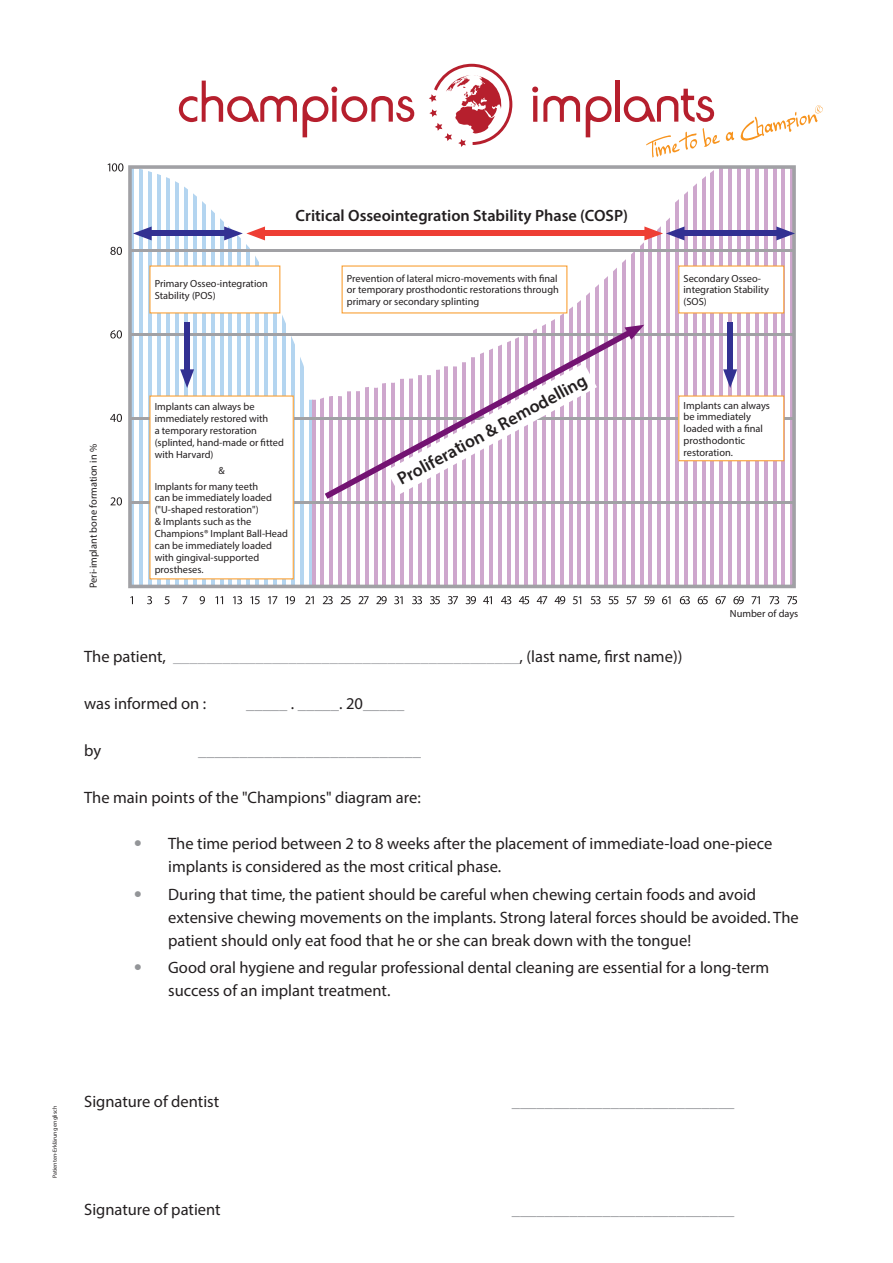
<style>
.page{position:relative;width:893px;height:1263px;background:#fff}
.page>*{position:absolute;margin:0;border:0;box-sizing:border-box;transform-origin:0 0}
.t1{font:600 17.85px "Myriad Pro";color:#231f20}
.t2{font:16.5px/23.1px "Myriad Pro";color:#231f20}
.t3{font:16.5px "Myriad Pro";color:#939598}
.t4{font:16.5px "Myriad Pro";color:#a4a5a9}
.t5{font:600 16.35px "Myriad Pro";color:#231f20}
.t6{font:10.35px/11.9px "Myriad Pro";color:#231f20}
.t7{font:6px "Myriad Pro";color:#231f20}
.s1{color:#231f20}
.s2{font-family:"Helvetica Neue LT Pro";font-weight:300;color:#939598}
</style>
<div class="page">
<svg style="left:646px;top:132px;width:51px;height:26px"></svg>
<svg style="left:703px;top:128px;width:17px;height:19px"></svg>
<svg style="left:726px;top:132px;width:8px;height:9px"></svg>
<svg style="left:740px;top:105px;width:83px;height:36px"></svg>
<svg style="left:429px;top:64px;width:83px;height:83px"></svg>
<svg style="left:179px;top:81px;width:118px;height:41px"></svg>
<svg style="left:303px;top:87px;width:111px;height:50px"></svg>
<svg style="left:532px;top:87px;width:48px;height:35px"></svg>
<svg style="left:586px;top:96px;width:26px;height:41px"></svg>
<div style="left:615px;top:81px;width:5px;height:41px;background:#b61f2d"></div>
<svg style="left:624px;top:89px;width:90px;height:33px"></svg>
<svg style="left:147px;top:596px;width:5px;height:8px"></svg>
<svg style="left:165px;top:596px;width:5px;height:8px"></svg>
<svg style="left:182px;top:596px;width:5px;height:8px"></svg>
<svg style="left:200px;top:596px;width:5px;height:8px"></svg>
<svg style="left:215px;top:596px;width:8px;height:8px"></svg>
<svg style="left:233px;top:596px;width:9px;height:8px"></svg>
<svg style="left:250px;top:596px;width:10px;height:8px"></svg>
<svg style="left:268px;top:596px;width:9px;height:8px"></svg>
<svg style="left:285px;top:596px;width:10px;height:8px"></svg>
<svg style="left:305px;top:596px;width:9px;height:8px"></svg>
<svg style="left:110px;top:497px;width:12px;height:8px"></svg>
<svg style="left:110px;top:414px;width:12px;height:8px"></svg>
<svg style="left:110px;top:330px;width:12px;height:8px"></svg>
<svg style="left:110px;top:247px;width:12px;height:8px"></svg>
<svg style="left:108px;top:163px;width:15px;height:8px"></svg>
<svg style="left:323px;top:596px;width:10px;height:8px"></svg>
<svg style="left:341px;top:596px;width:10px;height:8px"></svg>
<svg style="left:358px;top:596px;width:11px;height:8px"></svg>
<svg style="left:376px;top:596px;width:11px;height:8px"></svg>
<svg style="left:394px;top:596px;width:9px;height:8px"></svg>
<svg style="left:412px;top:596px;width:10px;height:8px"></svg>
<svg style="left:430px;top:596px;width:10px;height:8px"></svg>
<svg style="left:448px;top:596px;width:10px;height:8px"></svg>
<svg style="left:466px;top:596px;width:10px;height:8px"></svg>
<svg style="left:483px;top:596px;width:9px;height:8px"></svg>
<svg style="left:501px;top:596px;width:10px;height:8px"></svg>
<svg style="left:519px;top:596px;width:10px;height:8px"></svg>
<svg style="left:537px;top:596px;width:10px;height:8px"></svg>
<svg style="left:555px;top:596px;width:10px;height:8px"></svg>
<svg style="left:573px;top:596px;width:8px;height:8px"></svg>
<svg style="left:591px;top:596px;width:10px;height:8px"></svg>
<svg style="left:608px;top:596px;width:10px;height:8px"></svg>
<svg style="left:626px;top:596px;width:11px;height:8px"></svg>
<svg style="left:644px;top:596px;width:11px;height:8px"></svg>
<svg style="left:662px;top:596px;width:8px;height:8px"></svg>
<svg style="left:680px;top:596px;width:10px;height:8px"></svg>
<svg style="left:698px;top:596px;width:10px;height:8px"></svg>
<svg style="left:716px;top:596px;width:10px;height:8px"></svg>
<svg style="left:733px;top:596px;width:11px;height:8px"></svg>
<svg style="left:751px;top:596px;width:9px;height:8px"></svg>
<svg style="left:769px;top:596px;width:10px;height:8px"></svg>
<svg style="left:787px;top:596px;width:10px;height:8px"></svg>
<svg style="left:128px;top:165px;width:668px;height:423px"></svg>
<hr style="left:130px;top:501px;width:664px;height:3px;background:#a1a1a5">
<hr style="left:130px;top:417px;width:664px;height:3px;background:#a1a1a5">
<hr style="left:130px;top:333px;width:664px;height:3px;background:#a1a1a5">
<hr style="left:130px;top:249px;width:664px;height:3px;background:#a1a1a5">
<div style="left:148px;top:231px;width:80px;height:5px;background:#323092"></div>
<svg style="left:133px;top:226px;width:19px;height:14px"></svg>
<svg style="left:325px;top:327px;width:311px;height:172px"></svg>
<svg style="left:625px;top:325px;width:19px;height:15px"></svg>
<div style="left:727px;top:322px;width:6px;height:54px;background:#323092"></div>
<svg style="left:723px;top:369px;width:14px;height:19px"></svg>
<div style="left:184px;top:322px;width:6px;height:54px;background:#323092"></div>
<svg style="left:180px;top:369px;width:14px;height:19px"></svg>
<div style="left:680px;top:231px;width:103px;height:5px;background:#323092"></div>
<svg style="left:776px;top:226px;width:19px;height:14px"></svg>
<div style="left:260px;top:231px;width:392px;height:5px;background:#ee3e34"></div>
<svg style="left:644px;top:226px;width:40px;height:14px"></svg>
<svg style="left:224px;top:226px;width:41px;height:14px"></svg>
<div style="left:150px;top:266px;width:130px;height:47px;background:#fff"></div>
<div style="left:679px;top:266px;width:105px;height:47px;background:#fff"></div>
<div style="left:678px;top:265px;width:106px;height:48px;border:1px solid #f9a035"></div>
<div style="left:679px;top:396px;width:105px;height:65px;background:#fff"></div>
<div style="left:678px;top:395px;width:106px;height:66px;border:1px solid #f9a035"></div>
<div style="left:342px;top:266px;width:225px;height:47px;background:#fff"></div>
<div style="left:150px;top:396px;width:143px;height:183px;background:#fff"></div>
<svg style="left:386px;top:363px;width:211px;height:131px"></svg>
<h3 class="t5" style="left:296px;top:205px;width:334px">Critical Osseointegration Stability Phase (COSP)</h3>
<p class="t6" style="left:87px;top:588px;width:145px;rotate:-90deg">Peri-implant bone formation in %</p>
<p class="t6" style="left:347px;top:272px;width:214px;text-align:justify">Prevention of lateral micro-movements with final or temporary prosthodontic restorations through primary or secondary splinting</p>
<p class="t6" style="left:155px;top:278px;width:115px">Primary Osseo-integration<br>Stability (POS)</p>
<p class="t6" style="left:684px;top:272px;width:87px">Secondary Osseo&shy;integration Stability (SOS)</p>
<p class="t6" style="left:155px;top:400px;width:131px">Implants can always be immediately restored with<br>a temporary restoration (splinted, hand-made or fitted with Harvard)</p>
<p class="t6" style="left:155px;top:462px;width:105px;line-height:16px;text-indent:64px">&amp;<br>Implants for many teeth</p>
<p class="t6" style="left:155px;top:492px;width:135px">can be immediately loaded ("U-shaped restoration")<br>&amp; Implants such as the<br>Champions® Implant Ball-Head can be immediately loaded with gingival-supported prostheses.</p>
<h1 class="t1" style="left:393px;top:471px;width:214px;rotate:-29deg">Proliferation &amp; Remodelling</h1>
<p class="t6" style="left:684px;top:399px;width:88px">Implants can always be immediately loaded with a final prosthodontic restoration.</p>
<p class="t6" style="left:730px;top:608px;width:70px">Number of days</p>
<h2 class="t4" style="left:84px;top:646px;width:600px"><span class="s1">The patient,</span> __________________________________________<span class="s1">, (last name, first name))</span></h2>
<h2 class="t2" style="left:84px;top:691px;width:124px">was informed on :</h2>
<h2 class="t3" style="left:246px;top:693px;width:160px">_____ <span class="s1">.</span> _____<span class="s1">. 20</span>_____</h2>
<h2 class="t2" style="left:84px;top:738px;width:19px">by</h2>
<h2 class="t3" style="left:198px;top:740px;width:224px">___________________________</h2>
<h2 class="t2" style="left:84px;top:785px;width:338px">The main points of the "Champions" diagram are:</h2>
<h2 class="t2" style="left:168px;top:832px;width:606px;text-indent:-35px"><span class="s2">•</span> The time period between 2 to 8 weeks after the placement of immediate-load one-piece implants is considered as the most critical phase.</h2>
<p class="t2" style="left:168px;top:882px;width:632px;text-indent:-35px"><span class="s2">•</span> During that time, the patient should be careful when chewing certain foods and avoid extensive chewing movements on the implants. Strong lateral forces should be avoided. The patient should only eat food that he or she can break down with the tongue!</p>
<h2 class="t2" style="left:168px;top:956px;width:603px;text-indent:-35px"><span class="s2">•</span> Good oral hygiene and regular professional dental cleaning are essential for a long-term success of an implant treatment.</h2>
<p class="t7" style="left:51px;top:1178px;width:74px;rotate:-90deg">Patienten-Erklärung englisch</p>
<h2 class="t2" style="left:84px;top:1089px;width:137px">Signature of dentist</h2>
<h2 class="t2" style="left:84px;top:1198px;width:138px">Signature of patient</h2>
<h2 class="t3" style="left:512px;top:1091px;width:224px">___________________________</h2>
<h2 class="t3" style="left:512px;top:1199px;width:224px">___________________________</h2>
</div>
